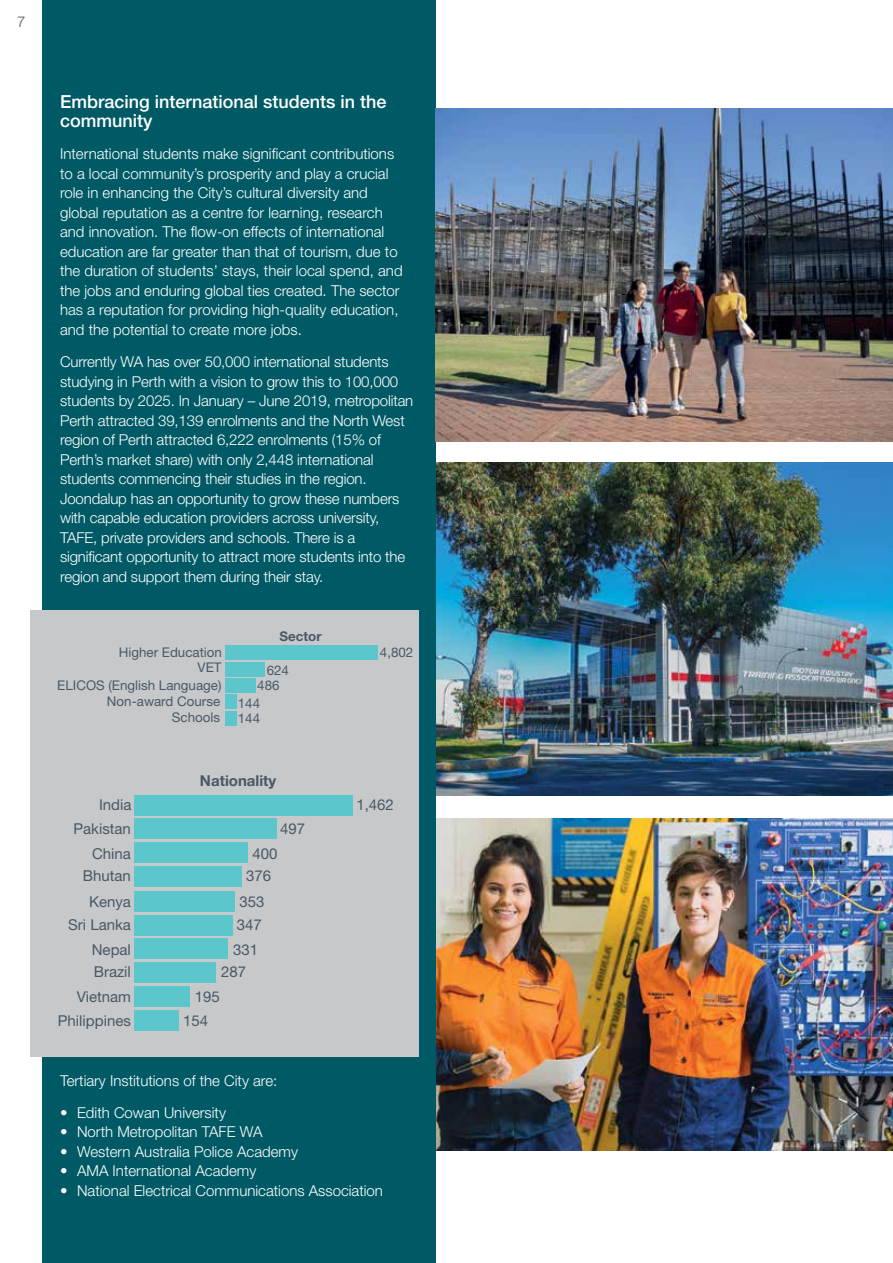
<style>
.page{position:relative;width:893px;height:1263px;background:#fff}
.page>*{position:absolute;margin:0;border:0;box-sizing:border-box;transform-origin:0 0}
.t1{font:500 18px/19.5px "Helvetica Neue";color:#fff}
.t2{font:300 15px/19.5px "Helvetica Neue";color:#fff}
.t3{font:15px/24.2px "Helvetica Neue";color:#485865;text-align:right}
.t4{font:700 15px "Helvetica Neue";color:#485865}
.t5{font:300 15px "Helvetica Neue";color:#485865}
.t6{font:13.35px/16.2px "Helvetica Neue";color:#495966;text-align:right}
.t7{font:700 13.35px "Helvetica Neue";color:#495966}
</style>
<div class="page">
<img style="left:436px;top:463px;width:457px;height:333px">
<img style="left:436px;top:818px;width:457px;height:332px">
<div style="left:43px;top:0;width:393px;height:1263px;background:#005a65"></div>
<div style="left:30px;top:610px;width:388px;height:447px;background:#c7c8ca"></div>
<div style="left:225px;top:645px;width:153px;height:15px;background:#5cc6cc"></div>
<div style="left:225px;top:662px;width:40px;height:15px;background:#5cc6cc"></div>
<div style="left:225px;top:678px;width:31px;height:15px;background:#5cc6cc"></div>
<div style="left:225px;top:694px;width:12px;height:15px;background:#5cc6cc"></div>
<div style="left:225px;top:711px;width:12px;height:14px;background:#5cc6cc"></div>
<div style="left:134px;top:795px;width:218px;height:20px;background:#5bc6cc"></div>
<div style="left:134px;top:818px;width:142px;height:21px;background:#5bc6cc"></div>
<div style="left:134px;top:842px;width:114px;height:21px;background:#5bc6cc"></div>
<div style="left:134px;top:866px;width:107px;height:21px;background:#5bc6cc"></div>
<div style="left:134px;top:891px;width:100px;height:20px;background:#5bc6cc"></div>
<div style="left:134px;top:915px;width:99px;height:21px;background:#5bc6cc"></div>
<div style="left:134px;top:938px;width:94px;height:21px;background:#5bc6cc"></div>
<div style="left:134px;top:962px;width:82px;height:21px;background:#5bc6cc"></div>
<div style="left:134px;top:986px;width:55px;height:21px;background:#5bc6cc"></div>
<div style="left:134px;top:1010px;width:45px;height:20px;background:#5bc6cc"></div>
<img style="left:436px;top:108px;width:457px;height:333px">
<p class="t5" style="left:17px;top:13px;width:10px">7</p>
<p class="t1" style="left:60px;top:91px;width:328px">Embracing international students in the community</p>
<p class="t2" style="left:60px;top:144px;width:344px">International students make significant contributions to a local community’s prosperity and play a crucial role in enhancing the City’s cultural diversity and global reputation as a centre for learning, research and innovation. The flow-on effects of international education are far greater than that of tourism, due to the duration of students’ stays, their local spend, and the jobs and enduring global ties created. The sector has a reputation for providing high-quality education, and the potential to create more jobs.</p>
<p class="t2" style="left:60px;top:352px;width:355px">Currently WA has over 50,000 international students studying in Perth with a vision to grow this to 100,000 students by 2025. In January – June 2019, metropolitan Perth attracted 39,139 enrolments and the North West region of Perth attracted 6,222 enrolments (15% of Perth’s market share) with only 2,448 international students commencing their studies in the region.<br>Joondalup has an opportunity to grow these numbers with capable education providers across university, TAFE, private providers and schools. There is a significant opportunity to attract more students into the region and support them during their stay.</p>
<p class="t6" style="left:119px;top:644px;width:105px;line-height:15.6px">Higher Education<br>VET</p>
<p class="t6" style="left:57px;top:677px;width:166px">ELICOS (English Language)<br>Non-award Course<br>Schools</p>
<p class="t7" style="left:280px;top:628px;width:44px">Sector</p>
<p class="t6" style="left:267px;top:662px;width:24px">624</p>
<p class="t6" style="left:257px;top:677px;width:24px">486</p>
<p class="t6" style="left:238px;top:694px;width:24px">144</p>
<p class="t6" style="left:238px;top:710px;width:24px">144</p>
<p class="t4" style="left:200px;top:771px;width:78px">Nationality</p>
<p class="t3" style="left:73px;top:792px;width:60px">India<br>Pakistan<br>China</p>
<p class="t3" style="left:83px;top:863px;width:50px;line-height:25.5px;text-align:center">Bhutan<br>Kenya</p>
<p class="t3" style="left:68px;top:912px;width:64px;line-height:25px">Sri Lanka<br>Nepal</p>
<p class="t3" style="left:77px;top:959px;width:56px;line-height:25px">Brazil<br>Vietnam</p>
<p class="t3" style="left:58px;top:1008px;width:75px">Philippines</p>
<p class="t3" style="left:183px;top:1008px;width:27px">154</p>
<p class="t3" style="left:280px;top:816px;width:27px">497</p>
<p class="t3" style="left:252px;top:841px;width:27px">400</p>
<p class="t3" style="left:246px;top:864px;width:27px">376</p>
<p class="t3" style="left:240px;top:889px;width:27px">353</p>
<p class="t3" style="left:237px;top:912px;width:27px">347</p>
<p class="t3" style="left:233px;top:937px;width:27px">331</p>
<p class="t3" style="left:221px;top:959px;width:27px">287</p>
<p class="t3" style="left:195px;top:984px;width:27px">195</p>
<p class="t6" style="left:380px;top:644px;width:35px">4,802</p>
<p class="t3" style="left:356px;top:792px;width:39px">1,462</p>
<p class="t2" style="left:60px;top:1070px;width:219px">Tertiary Institutions of the City are:</p>
<p class="t2" style="left:60px;top:1102px;width:167px">• Edith Cowan University</p>
<p class="t2" style="left:60px;top:1122px;width:204px">• North Metropolitan TAFE WA</p>
<p class="t2" style="left:60px;top:1141px;width:239px">• Western Australia Police Academy</p>
<p class="t2" style="left:60px;top:1161px;width:198px">• AMA International Academy</p>
<p class="t2" style="left:60px;top:1180px;width:324px">• National Electrical Communications Association</p>
</div>
